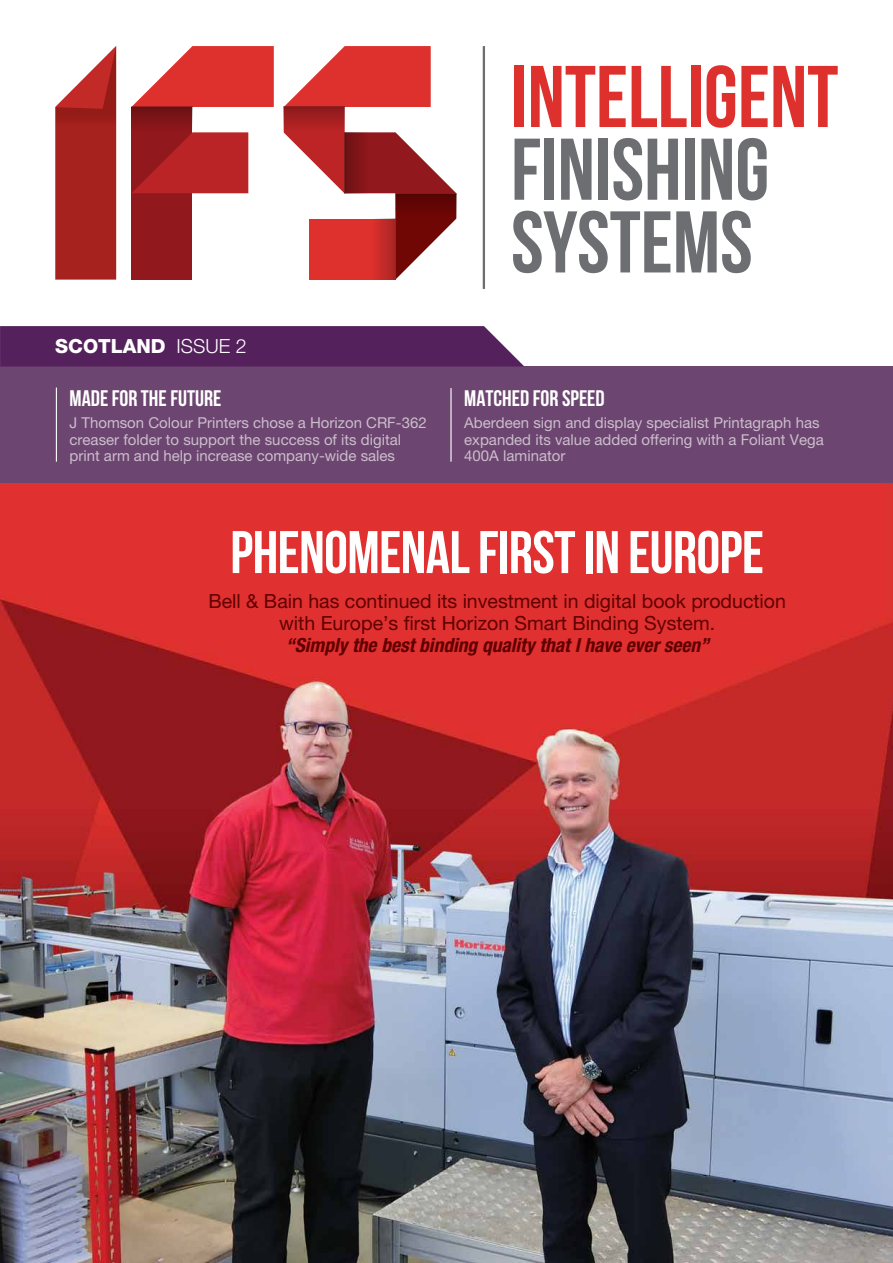
<style>
.page{position:relative;width:893px;height:1263px;background:#fff}
.page>*{position:absolute;margin:0;border:0;box-sizing:border-box;transform-origin:0 0}
.t1{font:700 60px "Bebas Neue";letter-spacing:-.01em;color:#fff}
.t2{font:700 22.5px "Bebas Neue";color:#fff}
.t3{font:19.5px/21.9px "Helvetica Neue LT Pro";color:#600000;text-align:center}
.t4{font:italic 700 condensed 19.5px "Helvetica Neue LT Pro";color:#600000}
.t5{font:800 19.5px "Helvetica Neue LT Pro";color:#fff}
.t6{font:15px/16.5px "Helvetica Neue LT Pro";color:#cbbecc}
.s1{font-weight:300}
</style>
<div class="page">
<img style="left:0;top:483px;width:893px;height:780px">
<svg style="left:131px;top:46px;width:143px;height:61px"></svg>
<svg style="left:284px;top:46px;width:172px;height:234px"></svg>
<div style="left:131px;top:107px;width:61px;height:173px;background:#91181c"></div>
<div style="left:309px;top:219px;width:86px;height:61px;background:#de312e"></div>
<svg style="left:132px;top:132px;width:116px;height:61px"></svg>
<svg style="left:131px;top:107px;width:61px;height:18px"></svg>
<svg style="left:284px;top:107px;width:61px;height:25px;background:#a31f21"></svg>
<div style="left:395px;top:193px;width:61px;height:26px;background:linear-gradient(to bottom,#530503,#700705)"></div>
<svg style="left:376px;top:219px;width:19px;height:61px"></svg>
<svg style="left:345px;top:132px;width:25px;height:61px;background:#7e1519"></svg>
<svg style="left:55px;top:46px;width:61px;height:234px;background:#b3403d"></svg>
<hr style="left:483px;top:46px;width:2px;height:243px;background:#6d6e71">
<div style="left:514px;top:66px;width:10px;height:61px;background:#de312e"></div>
<svg style="left:531px;top:66px;width:95px;height:61px"></svg>
<svg style="left:632px;top:66px;width:55px;height:61px"></svg>
<div style="left:691px;top:66px;width:9px;height:61px;background:#de312e"></div>
<svg style="left:707px;top:65px;width:28px;height:63px"></svg>
<svg style="left:741px;top:66px;width:97px;height:61px"></svg>
<svg style="left:514px;top:139px;width:26px;height:61px"></svg>
<div style="left:545px;top:139px;width:9px;height:61px;background:#6d6e71"></div>
<svg style="left:561px;top:139px;width:30px;height:61px"></svg>
<div style="left:598px;top:139px;width:10px;height:61px;background:#6d6e71"></div>
<svg style="left:613px;top:138px;width:29px;height:62px"></svg>
<svg style="left:648px;top:139px;width:30px;height:61px"></svg>
<div style="left:685px;top:139px;width:9px;height:61px;background:#6d6e71"></div>
<svg style="left:701px;top:139px;width:31px;height:61px"></svg>
<svg style="left:738px;top:138px;width:29px;height:62px"></svg>
<svg style="left:513px;top:211px;width:157px;height:62px"></svg>
<svg style="left:676px;top:211px;width:75px;height:62px"></svg>
<div style="left:0;top:367px;width:893px;height:116px;background:#6c4570"></div>
<hr style="left:450px;top:388px;width:2px;height:74px;background:#fff">
<hr style="left:56px;top:387px;width:1px;height:75px;background:#fff">
<svg style="left:0;top:326px;width:524px;height:41px;background:#5b2a63"></svg>
<h3 class="t5" style="left:55px;top:334px;width:193px">SCOTLAND <span class="s1">ISSUE 2</span></h3>
<h2 class="t2" style="left:70px;top:385px;width:153px">MADE FOR THE FUTURE</h2>
<p class="t6" style="left:70px;top:414px;width:359px">J Thomson Colour Printers chose a Horizon CRF-362 creaser folder to support the success of its digital print arm and help increase company-wide sales</p>
<h2 class="t2" style="left:464px;top:385px;width:142px">MATCHED FOR SPEED</h2>
<p class="t6" style="left:464px;top:414px;width:361px">Aberdeen sign and display specialist Printagraph has expanded its value added offering with a Foliant Vega<br>400A laminator</p>
<h1 class="t1" style="left:230px;top:519px;width:535px">PHENOMENAL FIRST IN EUROPE</h1>
<h3 class="t3" style="left:208px;top:590px;width:579px">Bell &amp; Bain has continued its investment in digital book production with Europe’s first Horizon Smart Binding System.</h3>
<h3 class="t4" style="left:286px;top:633px;width:425px">“Simply the best binding quality that I have ever seen”</h3>
</div>
